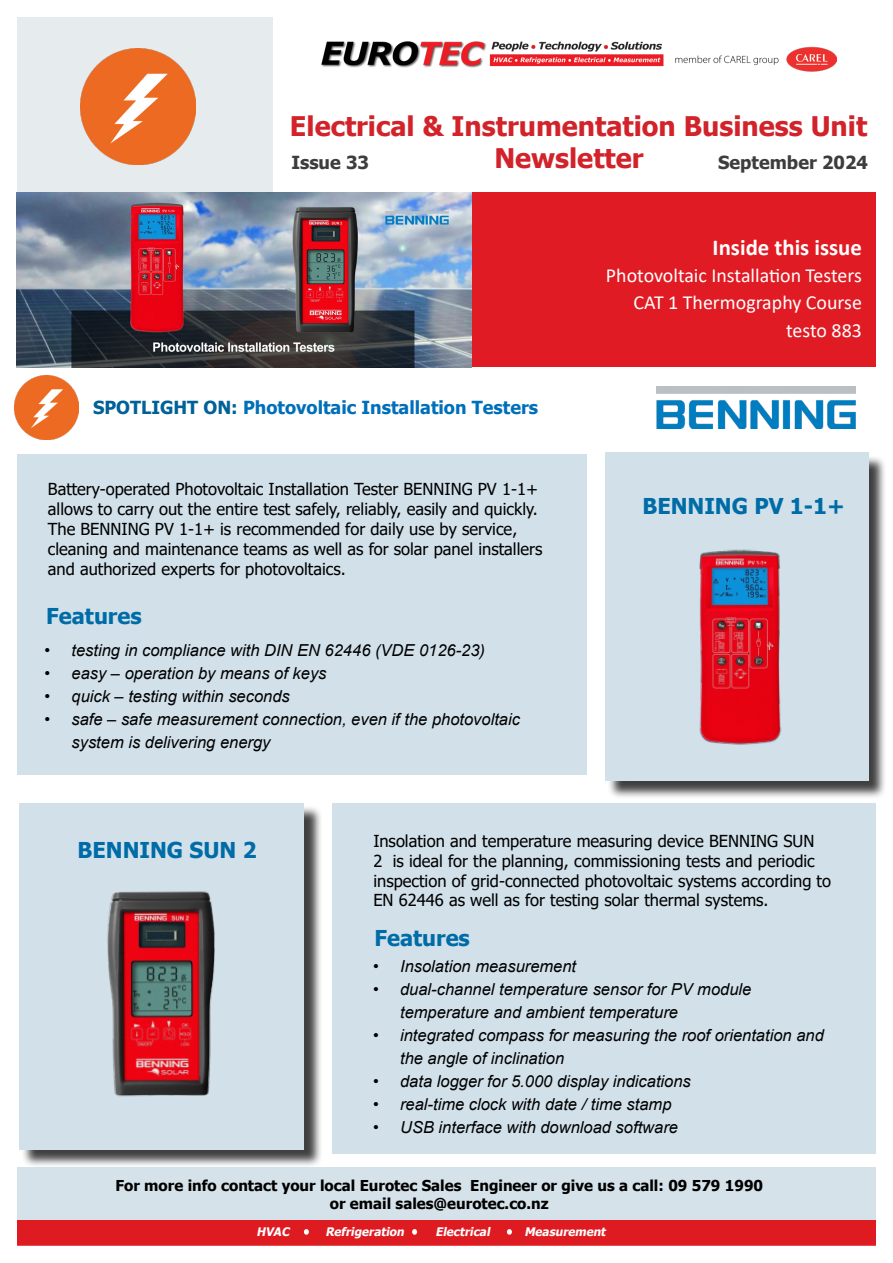
<style>
.page{position:relative;width:893px;height:1263px;background:#fff}
.page>*{position:absolute;margin:0;border:0;box-sizing:border-box;transform-origin:0 0}
.t1{font:700 27px "Tahoma";color:#d2232a}
.t2{font:700 22.8px "Calibri";color:#fff}
.t3{font:700 21.75px "Tahoma";color:#006ca7}
.t4{font:19.95px/27px "Calibri";color:#fff;text-align:right}
.t5{font:700 18px "Tahoma";color:#006fba}
.t6{font:700 18px "Tahoma";color:#3d3c3e}
.t7{font:16.5px/19.8px "Tahoma";color:#000}
.t8{font:italic 16.5px/23px "Arial";color:#000}
.t9{font:700 15px/18px "Tahoma";color:#000;text-align:center}
.t10{font:italic 700 11.85px "Tahoma";color:#fff}
.s1{color:#006198}
</style>
<div class="page">
<div style="left:17px;top:17px;width:256px;height:350px;background:#e6ebee"></div>
<div style="left:17px;top:1218px;width:859px;height:28px;background:#df1b22;border:2px solid #df1b22"></div>
<svg style="left:304px;top:1229px;width:5px;height:6px"></svg>
<svg style="left:412px;top:1229px;width:5px;height:6px"></svg>
<svg style="left:507px;top:1229px;width:5px;height:6px"></svg>
<div style="left:469px;top:192px;width:407px;height:175px;background:#e11b23"></div>
<img style="left:80px;top:49px;width:116px;height:115px">
<img style="left:14px;top:376px;width:64px;height:63px">
<img style="left:321px;top:41px;width:515px;height:31px">
<img style="left:17px;top:192px;width:454px;height:175px">
<div style="left:17px;top:1167px;width:859px;height:52px;background:#d6e2e9"></div>
<div style="left:17px;top:454px;width:570px;height:320px;background:#d1e0e9"></div>
<div style="left:332px;top:803px;width:544px;height:350px;background:#d1e0e9"></div>
<div style="left:608px;top:455px;width:279px;height:345px;background:#000;opacity:.75"></div>
<div style="left:605px;top:453px;width:263px;height:328px;background:#d1e0e9"></div>
<img style="left:699px;top:549px;width:83px;height:196px">
<div style="left:22px;top:805px;width:301px;height:363px;background:#000;opacity:.75"></div>
<div style="left:19px;top:803px;width:285px;height:346px;background:#d1e0e9"></div>
<img style="left:107px;top:891px;width:108px;height:206px">
<img style="left:656px;top:387px;width:200px;height:41px">
<h1 class="t1" style="left:290px;top:107px;width:579px">Electrical &amp; Instrumentation Business Unit</h1>
<p class="t6" style="left:291px;top:149px;width:79px">Issue 33</p>
<h1 class="t1" style="left:494px;top:140px;width:151px">Newsletter</h1>
<p class="t6" style="left:718px;top:150px;width:151px">September 2024</p>
<p class="t5" style="left:93px;top:395px;width:447px"><span class="s1">SPOTLIGHT ON:</span> Photovoltaic Installation Testers</p>
<p class="t7" style="left:48px;top:480px;width:496px">Battery-operated Photovoltaic Installation Tester BENNING PV 1-1+ allows to carry out the entire test safely, reliably, easily and quickly.<br>The BENNING PV 1-1+ is recommended for daily use by service, cleaning and maintenance teams as well as for solar panel installers and authorized experts for photovoltaics.</p>
<h3 class="t3" style="left:46px;top:600px;width:97px">Features</h3>
<p class="t8" style="left:45px;top:639px;width:442px">• testing in compliance with DIN EN 62446 (VDE 0126-23)</p>
<p class="t8" style="left:45px;top:662px;width:283px">• easy – operation by means of keys</p>
<p class="t8" style="left:45px;top:685px;width:247px">• quick – testing within seconds</p>
<p class="t8" style="left:72px;top:708px;width:450px;text-indent:-27px">• safe – safe measurement connection, even if the photovoltaic system is delivering energy</p>
<h2 class="t2" style="left:713px;top:232px;width:151px">Inside this issue</h2>
<p class="t4" style="left:606px;top:262px;width:258px">Photovoltaic Installation Testers<br>CAT 1 Thermography Course testo 883</p>
<h3 class="t3" style="left:642px;top:491px;width:204px">BENNING PV 1-1+</h3>
<h3 class="t3" style="left:77px;top:834px;width:181px">BENNING SUN 2</h3>
<p class="t7" style="left:373px;top:832px;width:459px">Insolation and temperature measuring device BENNING SUN<br>2 is ideal for the planning, commissioning tests and periodic inspection of grid-connected photovoltaic systems according to EN 62446 as well as for testing solar thermal systems.</p>
<h3 class="t3" style="left:374px;top:923px;width:97px">Features</h3>
<p class="t8" style="left:373px;top:955px;width:205px">• Insolation measurement</p>
<p class="t8" style="left:400px;top:978px;width:353px;text-indent:-27px">• dual-channel temperature sensor for PV module temperature and ambient temperature</p>
<p class="t8" style="left:400px;top:1024px;width:425px;text-indent:-27px">• integrated compass for measuring the roof orientation and the angle of inclination</p>
<p class="t8" style="left:373px;top:1070px;width:319px">• data logger for 5.000 display indications</p>
<p class="t8" style="left:373px;top:1093px;width:300px">• real-time clock with date / time stamp</p>
<p class="t8" style="left:373px;top:1116px;width:306px">• USB interface with download software</p>
<p class="t9" style="left:115px;top:1177px;width:649px">For more info contact your local Eurotec Sales Engineer or give us a call: 09 579 1990 or email sales@eurotec.co.nz</p>
<p class="t10" style="left:256px;top:1223px;width:37px">HVAC</p>
<p class="t10" style="left:325px;top:1223px;width:83px">Refrigeration</p>
<p class="t10" style="left:435px;top:1223px;width:59px">Electrical</p>
<p class="t10" style="left:524px;top:1223px;width:86px">Measurement</p>
</div>
